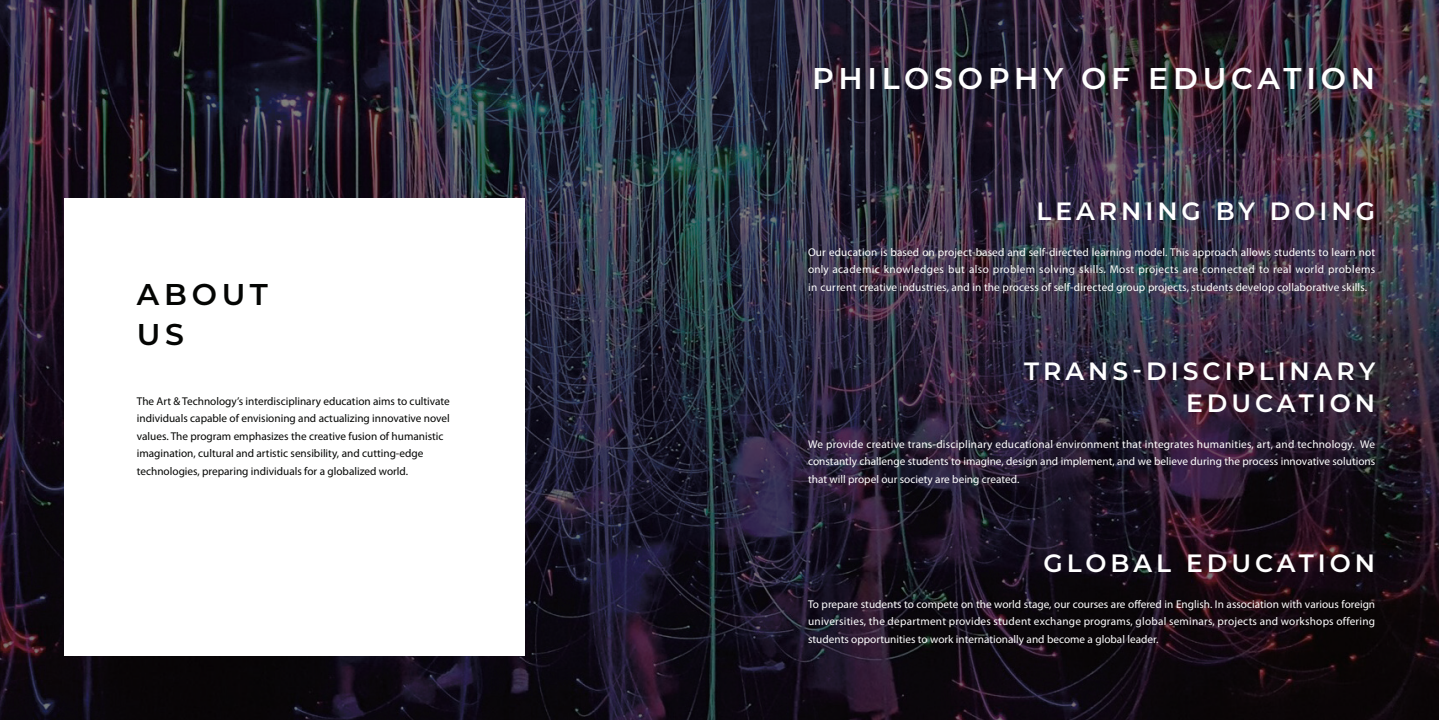
<style>
.page{position:relative;width:1439px;height:720px;background:#fff}
.page>*{position:absolute;margin:0;border:0;box-sizing:border-box;transform-origin:0 0}
.H-1{font:600 30px "Montserrat";letter-spacing:.16em;color:#fff}
.H-2{font:600 30px "Montserrat";letter-spacing:.16em;color:#040503}
.H-1-2{font:600 25px "Montserrat";letter-spacing:.16em;color:#fff}
.H-2-2{font:11.25px/17.5px "Myriad Pro";color:#fff;text-align:justify}
.Body{font:11.25px/17.5px "Myriad Pro";color:#040503}
</style>
<div class="page">
<img style="left:0;top:0;width:1439px;height:719px">
<div style="left:64px;top:198px;width:460px;height:458px;background:#fff"></div>
<p class="H-2" style="left:137px;top:272px;width:133px">ABOUT</p>
<p class="H-2" style="left:137px;top:312px;width:49px">US</p>
<p class="Body" style="left:137px;top:392px;width:315px">The Art &amp; Technology’s interdisciplinary education aims to cultivate individuals capable of envisioning and actualizing innovative novel values. The program emphasizes the creative fusion of humanistic imagination, cultural and artistic sensibility, and cutting-edge technologies, preparing individuals for a globalized world.</p>
<p class="H-1" style="left:812px;top:57px;width:564px">PHILOSOPHY OF EDUCATION</p>
<p class="H-1-2" style="left:1036px;top:193px;width:340px">LEARNING BY DOING</p>
<p class="H-2-2" style="left:808px;top:243px;width:568px">Our education is based on project-based and self-directed learning model. This approach allows students to learn not only academic knowledges but also problem solving skills. Most projects are connected to real world problems in current creative industries, and in the process of self-directed group projects, students develop collaborative skills.</p>
<p class="H-1-2" style="left:1024px;top:353px;width:353px">TRANS-DISCIPLINARY</p>
<p class="H-1-2" style="left:1186px;top:385px;width:191px">EDUCATION</p>
<p class="H-2-2" style="left:808px;top:435px;width:568px">We provide creative trans-disciplinary educational environment that integrates humanities, art, and technology. We constantly challenge students to imagine, design and implement, and we believe during the process innovative solutions that will propel our society are being created.</p>
<p class="H-1-2" style="left:1043px;top:545px;width:333px">GLOBAL EDUCATION</p>
<p class="H-2-2" style="left:808px;top:595px;width:568px">To prepare students to compete on the world stage, our courses are offered in English. In association with various foreign universities, the department provides student exchange programs, global seminars, projects and workshops offering students opportunities to work internationally and become a global leader.</p>
</div>
